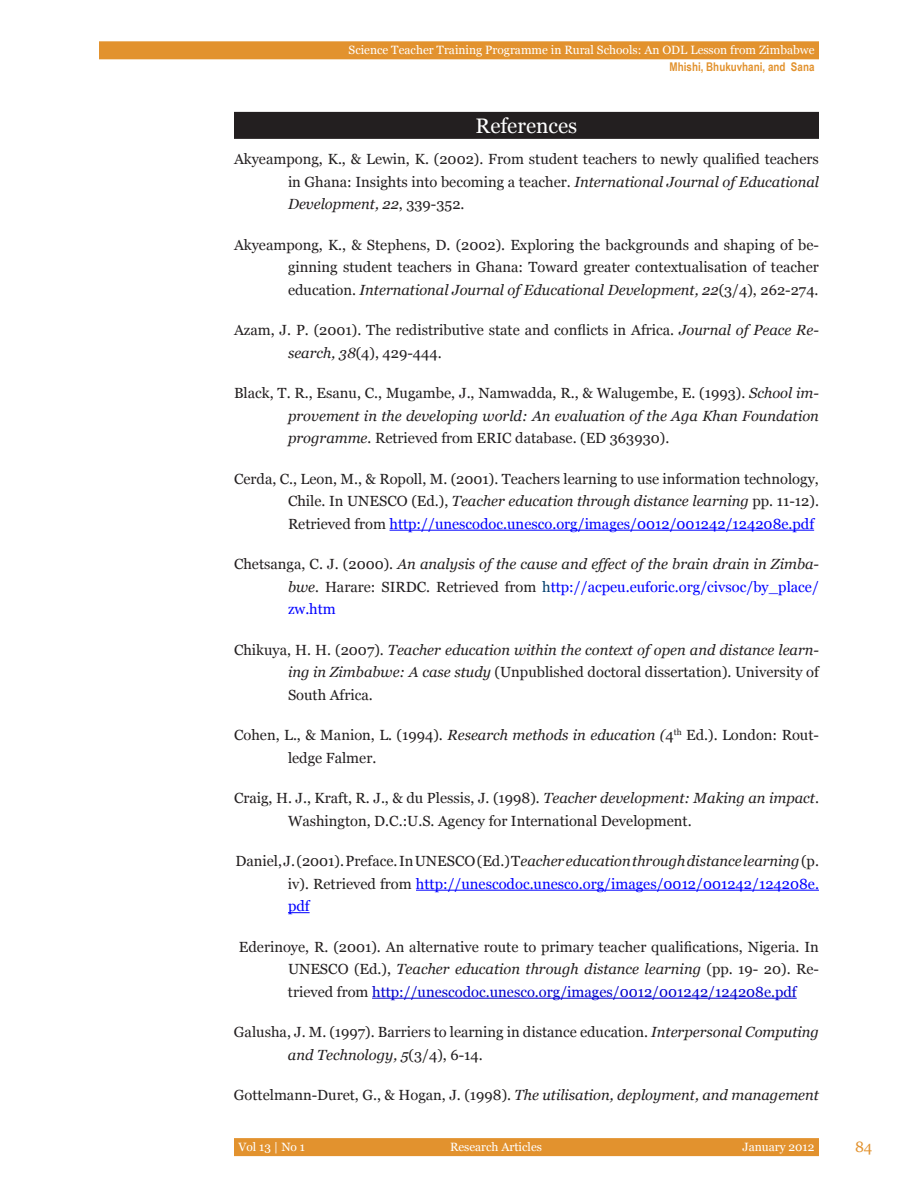
<style>
.page{position:relative;width:918px;height:1188px;background:#fff}
.page>*{position:absolute;margin:0;border:0;box-sizing:border-box;transform-origin:0 0}
.heading1{font:21px "Georgia";color:#fff}
.t1{font:15px "Georgia";color:#e2922e}
.body_text{font:14.7px/22.5px "Georgia";color:#231f20;text-align:justify}
.body_text-2{font:italic 14.7px/22.5px "Georgia";color:#231f20;text-align:justify}
.body_text-3{font:14.7px/22.5px "Georgia";color:#00f;text-align:justify}
.t2{font:12px "Georgia";color:#fff}
.t3{font:700 12px "Arial Narrow";color:#e2922e}
.s1{font-style:italic}
.s2{color:#00f}
.s3{font-style:normal}
.s4{font-style:normal;color:#003e6c}
.s5{font-style:normal;color:#00f}
.s6{color:#231f20}
.s7{font-style:italic;color:#231f20}
.s8{color:#00c}
</style>
<div class="page">
<div style="left:99px;top:41px;width:720px;height:18px;background:#e2922e"></div>
<div style="left:234px;top:1138px;width:585px;height:18px;background:#e2922e"></div>
<div style="left:234px;top:112px;width:585px;height:27px;background:#231f20"></div>
<hr style="left:390px;top:530px;width:424px;height:1px;background:#00f">
<hr style="left:416px;top:890px;width:403px;height:1px;background:#00f">
<svg style="left:288px;top:912px;width:22px;height:1px"></svg>
<hr style="left:372px;top:998px;width:425px;height:1px;background:#00c">
<p class="t2" style="left:349px;top:43px;width:467px">Science Teacher Training Programme in Rural Schools: An ODL Lesson from Zimbabwe</p>
<p class="t3" style="left:670px;top:58px;width:146px">Mhishi, Bhukuvhani, and Sana</p>
<p class="heading1" style="left:476px;top:113px;width:103px">References</p>
<p class="body_text" style="left:288px;top:148px;width:533px;text-indent:-54px">Akyeampong, K., &amp; Lewin, K. (2002). From student teachers to newly qualified teachers in Ghana: Insights into becoming a teacher. <span class="s1">International Journal of Educational Development, 22</span>, 339-352.</p>
<p class="body_text" style="left:288px;top:234px;width:532px;text-indent:-54px">Akyeampong, K., &amp; Stephens, D. (2002). Exploring the backgrounds and shaping of be&shy;ginning student teachers in Ghana: Toward greater contextualisation of teacher education. <span class="s1">International Journal of Educational Development, 22</span>(3/4), 262-274.</p>
<p class="body_text" style="left:288px;top:319px;width:532px;text-indent:-54px">Azam, J. P. (2001). The redistributive state and conflicts in Africa. <span class="s1">Journal of Peace Re&shy;search, 38</span>(4), 429-444.</p>
<p class="body_text" style="left:288px;top:382px;width:532px;text-indent:-54px">Black, T. R., Esanu, C., Mugambe, J., Namwadda, R., &amp; Walugembe, E. (1993). <span class="s1">School im&shy;provement in the developing world: An evaluation of the Aga Khan Foundation programme.</span> Retrieved from ERIC database. (ED 363930).</p>
<p class="body_text" style="left:288px;top:468px;width:533px;text-indent:-54px">Cerda, C., Leon, M., &amp; Ropoll, M. (2001). Teachers learning to use information technology, Chile. In UNESCO (Ed.), <span class="s1">Teacher education through distance learning</span> pp. 11-12).<br>Retrieved from <span class="s2">http://unescodoc.unesco.org/images/0012/001242/124208e.pdf</span></p>
<p class="body_text-2" style="left:288px;top:553px;width:532px;text-indent:-54px"><span class="s3">Chetsanga, C. J. (2000).</span> An analysis of the cause and effect of the brain drain in Zimba&shy;bwe. <span class="s3">Harare: SIRDC. Retrieved from</span> <span class="s4">h</span><span class="s5">ttp://acpeu.euforic.org/civsoc/by_place/ zw.htm</span></p>
<p class="body_text-2" style="left:288px;top:639px;width:532px;text-indent:-54px"><span class="s3">Chikuya, H. H. (2007).</span> Teacher education within the context of open and distance learn&shy;ing in Zimbabwe: A case study <span class="s3">(Unpublished doctoral dissertation). University of South Africa.</span></p>
<p class="body_text" style="left:288px;top:724px;width:532px;text-indent:-54px">Cohen, L., &amp; Manion, L. (1994). <span class="s1">Research methods in education (</span>4<sup>th</sup> Ed.). London: Rout&shy;ledge Falmer.</p>
<p class="body_text" style="left:288px;top:787px;width:533px;text-indent:-54px">Craig, H. J., Kraft, R. J., &amp; du Plessis, J. (1998)<span class="s1">. Teacher development: Making an impact</span>.<br>Washington, D.C.:U.S. Agency for International Development.</p>
<p class="body_text-3" style="left:288px;top:850px;width:533px;text-indent:-53px"><span class="s6">Daniel, J. (2001). Preface. In UNESCO (Ed.) T</span><span class="s7">eacher education through distance learning</span> <span class="s6">(p. iv)</span><span class="s7">.</span> <span class="s6">Retrieved from</span> http://unescodoc.unesco.org/images/0012/001242/124208e. pdf</p>
<p class="body_text" style="left:288px;top:936px;width:532px;text-indent:-49px">Ederinoye, R. (2001). An alternative route to primary teacher qualifications, Nigeria. In UNESCO (Ed.), <span class="s1">Teacher education through distance learning</span> (pp. 19- 20). Re&shy;trieved from <span class="s8">http://unescodoc.unesco.org/images/0012/001242/124208e.pdf</span></p>
<p class="body_text" style="left:288px;top:1021px;width:533px;text-indent:-54px">Galusha, J. M. (1997). Barriers to learning in distance education. <span class="s1">Interpersonal Computing and Technology, 5</span>(3/4), 6-14.</p>
<p class="body_text-2" style="left:234px;top:1084px;width:586px"><span class="s3">Gottelmann-Duret, G., &amp; Hogan, J. (1998).</span> The utilisation, deployment, and management</p>
<p class="t2" style="left:238px;top:1139px;width:68px">Vol 13 | No 1</p>
<p class="t2" style="left:450px;top:1139px;width:93px">Research Articles</p>
<p class="t2" style="left:743px;top:1139px;width:73px">January 2012</p>
<p class="t1" style="left:855px;top:1138px;width:19px">84</p>
</div>
